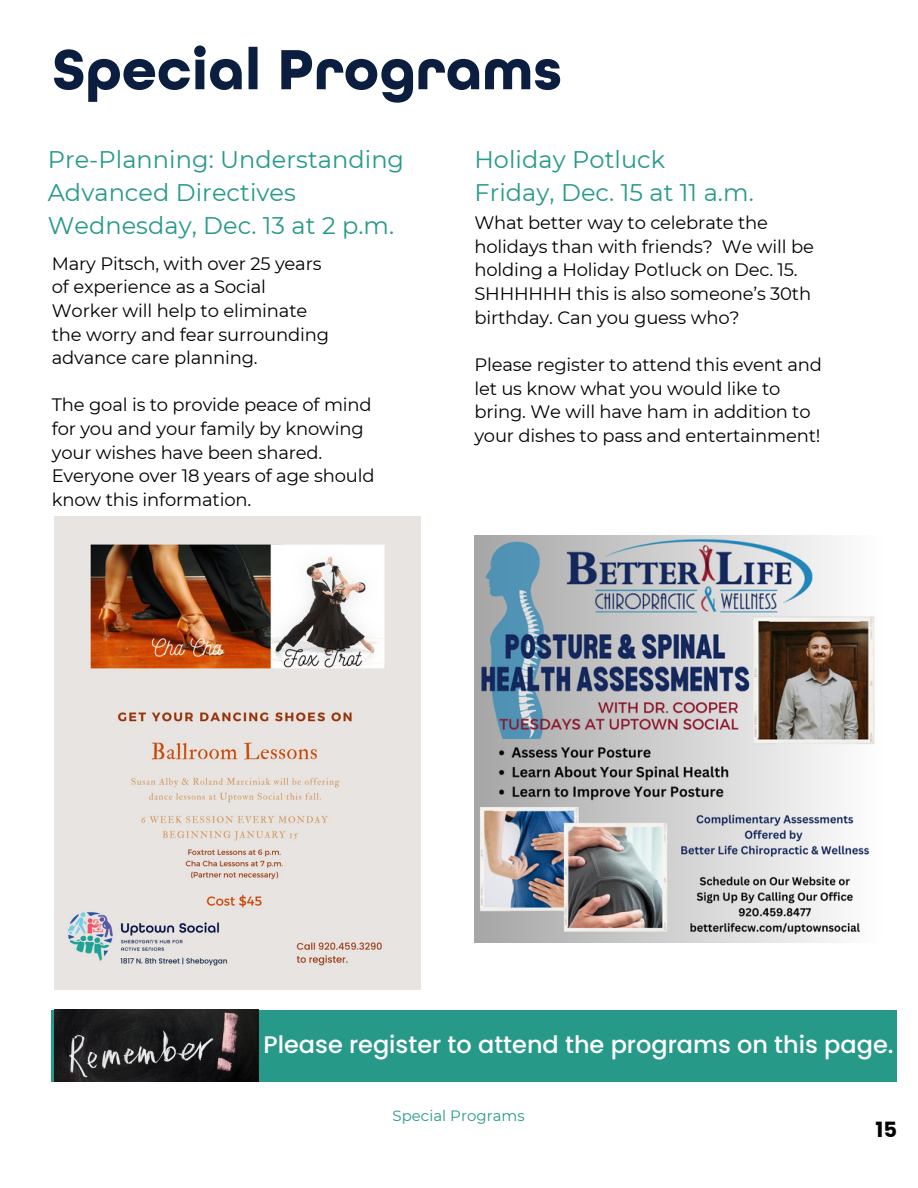
<style>
.page{position:relative;width:918px;height:1188px;background:#fff}
.page>*{position:absolute;margin:0;border:0;box-sizing:border-box;transform-origin:0 0}
.t1{font:24px "Montserrat";letter-spacing:.005em;color:#269989}
.t2{font:500 24px "Poppins";color:#fff}
.t3{font:700 21px "Poppins";color:#000}
.t4{font:18px/23.7px "Montserrat";letter-spacing:-.01em;color:#000}
.t5{font:14.85px "Montserrat";letter-spacing:.005em;color:#269989}
</style>
<div class="page">
<svg style="left:54px;top:46px;width:506px;height:57px"></svg>
<div style="left:52px;top:1010px;width:845px;height:71px;background:#279989"></div>
<img style="left:54px;top:1009px;width:205px;height:72px">
<img style="left:474px;top:535px;width:401px;height:407px">
<img style="left:54px;top:516px;width:367px;height:474px">
<p class="t1" style="left:48px;top:145px;width:358px">Pre-Planning: Understanding</p>
<p class="t1" style="left:48px;top:178px;width:250px">Advanced Directives</p>
<p class="t1" style="left:48px;top:210px;width:348px">Wednesday, Dec. 13 at 2 p.m.</p>
<p class="t4" style="left:52px;top:251px;width:271px">Mary Pitsch, with over 25 years</p>
<p class="t4" style="left:52px;top:275px;width:216px">of experience as a Social</p>
<p class="t4" style="left:52px;top:299px;width:257px">Worker will help to eliminate</p>
<p class="t4" style="left:52px;top:322px;width:279px">the worry and fear surrounding advance care planning.</p>
<p class="t4" style="left:52px;top:393px;width:321px">The goal is to provide peace of mind for you and your family by knowing</p>
<p class="t4" style="left:52px;top:440px;width:272px">your wishes have been shared.</p>
<p class="t4" style="left:52px;top:464px;width:324px">Everyone over 18 years of age should know this information.</p>
<p class="t1" style="left:474px;top:145px;width:192px">Holiday Potluck</p>
<p class="t1" style="left:474px;top:178px;width:281px">Friday, Dec. 15 at 11 a.m.</p>
<p class="t4" style="left:474px;top:211px;width:341px">What better way to celebrate the holidays than with friends? We will be holding a Holiday Potluck on Dec. 15.<br>SHHHHHH this is also someone’s 30th birthday. Can you guess who?</p>
<p class="t4" style="left:474px;top:353px;width:349px">Please register to attend this event and let us know what you would like to bring. We will have ham in addition to your dishes to pass and entertainment!</p>
<p class="t2" style="left:264px;top:1028px;width:632px">Please register to attend the programs on this page.</p>
<p class="t5" style="left:393px;top:1107px;width:134px">Special Programs</p>
<p class="t3" style="left:875px;top:1115px;width:23px">15</p>
</div>
